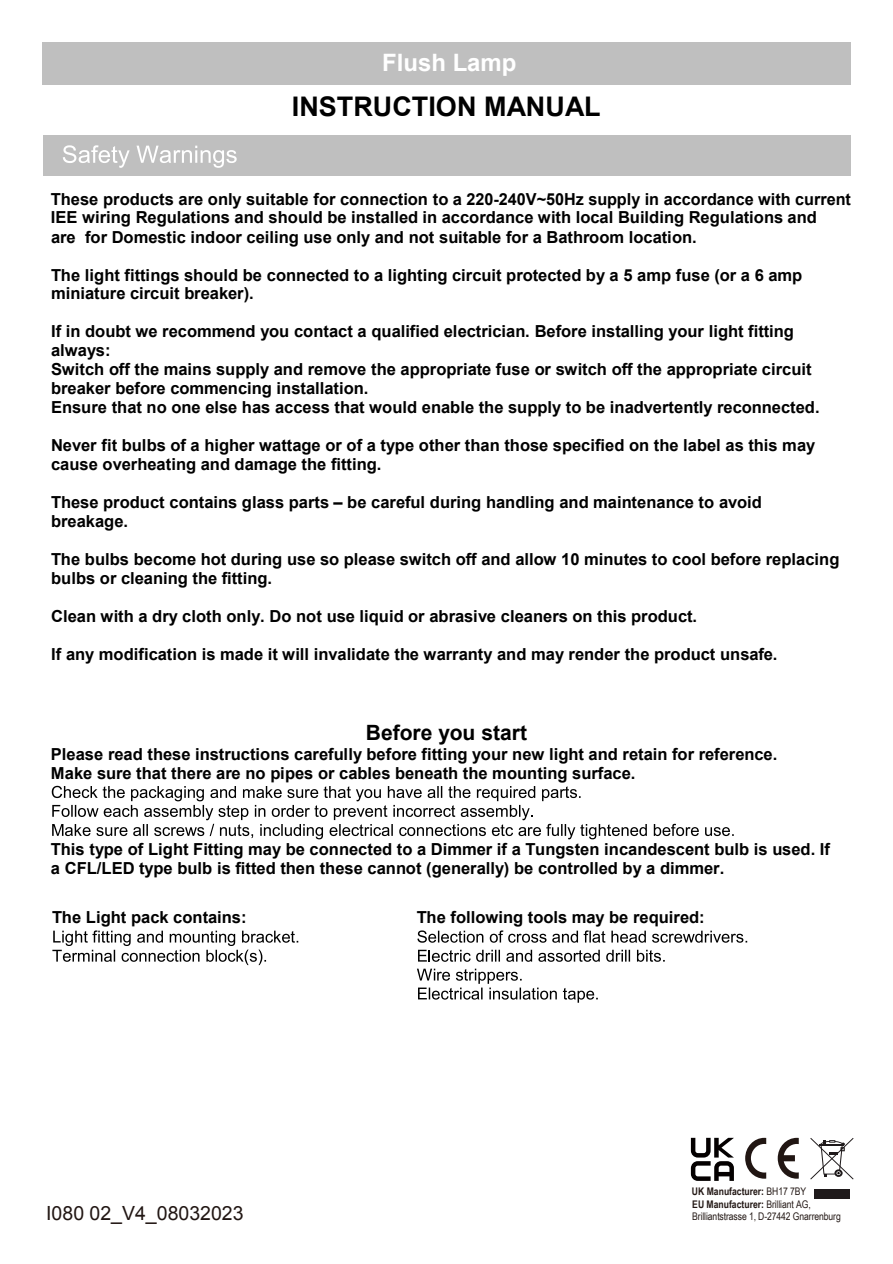
<style>
.page{position:relative;width:893px;height:1264px;background:#fff}
.page>*{position:absolute;margin:0;border:0;box-sizing:border-box;transform-origin:0 0}
.t1{font:700 27px "Arial";color:#000}
.t2{font:700 24px "Arial";color:#fff}
.t3{font:700 21px "Arial";color:#000}
.t4{font:19.5px "Arial";color:#211613}
.t5{font:700 16.5px/19px "Arial";color:#000}
.t6{font:10.5px/12px "Arial Narrow";letter-spacing:-.01em;color:#231815}
.t7{font:700 10.5px "Arial Narrow";color:#231815}
.s1{font-weight:400}
.s2{font-weight:700}
</style>
<div class="page">
<svg style="left:52px;top:930px;width:246px;height:34px"></svg>
<svg style="left:417px;top:930px;width:330px;height:12px"></svg>
<svg style="left:417px;top:949px;width:248px;height:53px"></svg>
<svg style="left:52px;top:785px;width:682px;height:54px"></svg>
<div style="left:43px;top:43px;width:807px;height:41px;background:#bfbfbf"></div>
<div style="left:43px;top:135px;width:807px;height:40px;background:#bfbfbf"></div>
<svg style="left:63px;top:145px;width:174px;height:23px"></svg>
<svg style="left:810px;top:1138px;width:44px;height:41px"></svg>
<div style="left:814px;top:1188px;width:36px;height:10px;background:#1f1a1b"></div>
<svg style="left:745px;top:1137px;width:21px;height:41px"></svg>
<svg style="left:778px;top:1137px;width:21px;height:41px"></svg>
<svg style="left:691px;top:1137px;width:43px;height:43px"></svg>
<h2 class="t2" style="left:382px;top:46px;width:136px">Flush Lamp</h2>
<h1 class="t1" style="left:292px;top:88px;width:310px">INSTRUCTION MANUAL</h1>
<p class="t5" style="left:51px;top:190px;width:802px">These products are only suitable for connection to a 220-240V~50Hz supply in accordance with current<br>IEE wiring Regulations and should be installed in accordance with local Building Regulations and<br>are for Domestic indoor ceiling use only and not suitable for a Bathroom location.</p>
<p class="t5" style="left:51px;top:266px;width:753px">The light fittings should be connected to a lighting circuit protected by a 5 amp fuse (or a 6 amp miniature circuit breaker).</p>
<p class="t5" style="left:51px;top:322px;width:770px">If in doubt we recommend you contact a qualified electrician. Before installing your light fitting always:<br>Switch off the mains supply and remove the appropriate fuse or switch off the appropriate circuit breaker before commencing installation.<br>Ensure that no one else has access that would enable the supply to be inadvertently reconnected.</p>
<p class="t5" style="left:51px;top:436px;width:766px">Never fit bulbs of a higher wattage or of a type other than those specified on the label as this may cause overheating and damage the fitting.</p>
<p class="t5" style="left:51px;top:493px;width:712px">These product contains glass parts – be careful during handling and maintenance to avoid breakage.</p>
<p class="t5" style="left:51px;top:550px;width:790px">The bulbs become hot during use so please switch off and allow 10 minutes to cool before replacing bulbs or cleaning the fitting.</p>
<p class="t5" style="left:51px;top:607px;width:648px">Clean with a dry cloth only. Do not use liquid or abrasive cleaners on this product.</p>
<p class="t5" style="left:51px;top:645px;width:728px">If any modification is made it will invalidate the warranty and may render the product unsafe.</p>
<p class="t3" style="left:366px;top:718px;width:163px">Before you start</p>
<p class="t5" style="left:51px;top:744px;width:728px">Please read these instructions carefully before fitting your new light and retain for reference.<br>Make sure that there are no pipes or cables beneath the mounting surface.</p>
<p class="t5" style="left:51px;top:839px;width:781px">This type of Light Fitting may be connected to a Dimmer if a Tungsten incandescent bulb is used. If a CFL/LED type bulb is fitted then these cannot (generally) be controlled by a dimmer.</p>
<p class="t5" style="left:52px;top:908px;width:196px">The Light pack contains:</p>
<p class="t5" style="left:417px;top:908px;width:290px">The following tools may be required:</p>
<p class="t7" style="left:692px;top:1183px;width:116px">UK Manufacturer: <span class="s1">BH17 7BY</span></p>
<p class="t4" style="left:46px;top:1199px;width:199px">I080 02_V4_08032023</p>
<p class="t6" style="left:692px;top:1197px;width:150px"><span class="s2">EU Manufacturer:</span> Brilliant AG,<br>Brilliantstrasse 1, D-27442 Gnarrenburg</p>
</div>
